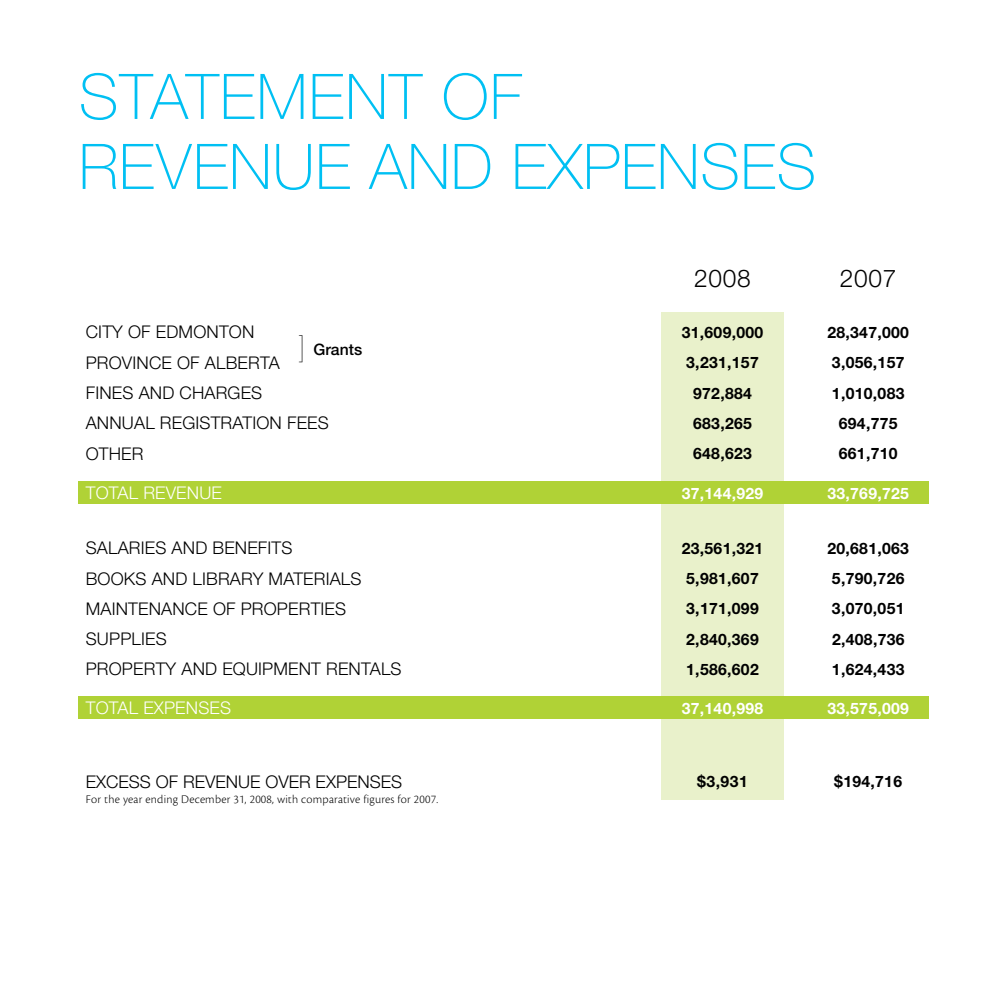
<style>
.page{position:relative;width:1008px;height:1008px;background:#fff}
.page>*{position:absolute;margin:0;border:0;box-sizing:border-box;transform-origin:0 0}
.t1{font:100 63px/70px "Helvetica Neue LT Std";letter-spacing:.01em;color:#00c0f3}
.t2{font:300 24.5px "Helvetica Neue LT Std";letter-spacing:.03em;color:#000}
.t3{font:300 17.5px/30.3px "Helvetica Neue LT Std";letter-spacing:.01em;color:#000}
.t4{font:300 17.5px "Helvetica Neue LT Std";letter-spacing:.01em;color:#fff}
.t5{font:700 15.75px "Helvetica Neue LT Std";letter-spacing:.02em;color:#000}
.t6{font:700 15.75px "Helvetica Neue LT Std";letter-spacing:.02em;color:#fff}
.t7{font:500 15.75px "Helvetica Neue LT Std";color:#000}
.t8{font:300 12.25px "Cronos Pro";letter-spacing:.02em;color:#000}
.s1{font-weight:200;font-size:29.75px}
</style>
<div class="page">
<div style="left:662px;top:312px;width:122px;height:488px;background:#e9f1cb"></div>
<div style="left:79px;top:482px;width:850px;height:22px;background:#b0d236"></div>
<div style="left:79px;top:696px;width:850px;height:23px;background:#b0d236"></div>
<h1 class="t1" style="left:79px;top:61px;width:734px">STATEMENT OF<br>REVENUE AND EXPENSES</h1>
<h2 class="t2" style="left:694px;top:263px;width:58px">2008</h2>
<h2 class="t2" style="left:840px;top:263px;width:58px">2007</h2>
<p class="t3" style="left:86px;top:317px;width:170px">CITY OF EDMONTON<br>PROVINCE OF ALBE</p>
<p class="t3" style="left:248px;top:347px;width:33px">RTA</p>
<p class="t7" style="left:299px;top:340px;width:65px"><span class="s1">]</span> Grants</p>
<p class="t5" style="left:682px;top:322px;width:83px">31,609,000</p>
<p class="t5" style="left:686px;top:353px;width:74px">3,231,157</p>
<p class="t5" style="left:827px;top:322px;width:83px">28,347,000</p>
<p class="t5" style="left:832px;top:353px;width:74px">3,056,157</p>
<p class="t3" style="left:86px;top:377px;width:245px">FINES AND CHARGES<br>ANNUAL REG ISTRATION FEES</p>
<p class="t5" style="left:693px;top:383px;width:60px">972,884</p>
<p class="t5" style="left:693px;top:414px;width:60px">683,265</p>
<p class="t5" style="left:832px;top:383px;width:74px">1,010,083</p>
<p class="t5" style="left:839px;top:414px;width:60px">694,775</p>
<p class="t3" style="left:86px;top:438px;width:59px">OTHER</p>
<p class="t5" style="left:693px;top:444px;width:60px">648,623</p>
<p class="t5" style="left:839px;top:444px;width:60px">661,710</p>
<p class="t4" style="left:86px;top:482px;width:136px">TOTAL REVENUE</p>
<p class="t6" style="left:682px;top:483px;width:83px">37,144,929</p>
<p class="t6" style="left:827px;top:483px;width:83px">33,769,725</p>
<p class="t3" style="left:86px;top:533px;width:317px">SALARIES AND BENEFITS<br>BOOKS AND LIBRARY MATERIALS<br>MAINTENANCE OF PROPERTIES<br>SUPPLIES<br>PROPERTY AND EQUIPMENT RENTALS</p>
<p class="t5" style="left:682px;top:538px;width:83px">23,561,321</p>
<p class="t5" style="left:827px;top:538px;width:83px">20,681,063</p>
<p class="t5" style="left:686px;top:569px;width:74px">5,981,607</p>
<p class="t5" style="left:832px;top:569px;width:74px">5,790,726</p>
<p class="t5" style="left:686px;top:599px;width:74px">3,171,099</p>
<p class="t5" style="left:832px;top:599px;width:74px">3,070,051</p>
<p class="t5" style="left:686px;top:629px;width:74px">2,840,369</p>
<p class="t5" style="left:832px;top:629px;width:74px">2,408,736</p>
<p class="t5" style="left:686px;top:659px;width:74px">1,586,602</p>
<p class="t5" style="left:832px;top:659px;width:74px">1,624,433</p>
<p class="t4" style="left:86px;top:697px;width:147px">TOTAL EXPE NSES</p>
<p class="t6" style="left:682px;top:698px;width:83px">37,140,998</p>
<p class="t6" style="left:827px;top:698px;width:83px">33,575,009</p>
<p class="t3" style="left:86px;top:766px;width:318px">EXCESS OF REVENUE OVER EXPE NSES</p>
<p class="t8" style="left:86px;top:793px;width:354px">For the year ending December 31, 2008, with comparative figures for 2007.</p>
<p class="t5" style="left:697px;top:772px;width:52px">$3,931</p>
<p class="t5" style="left:834px;top:772px;width:69px">$194,716</p>
</div>
